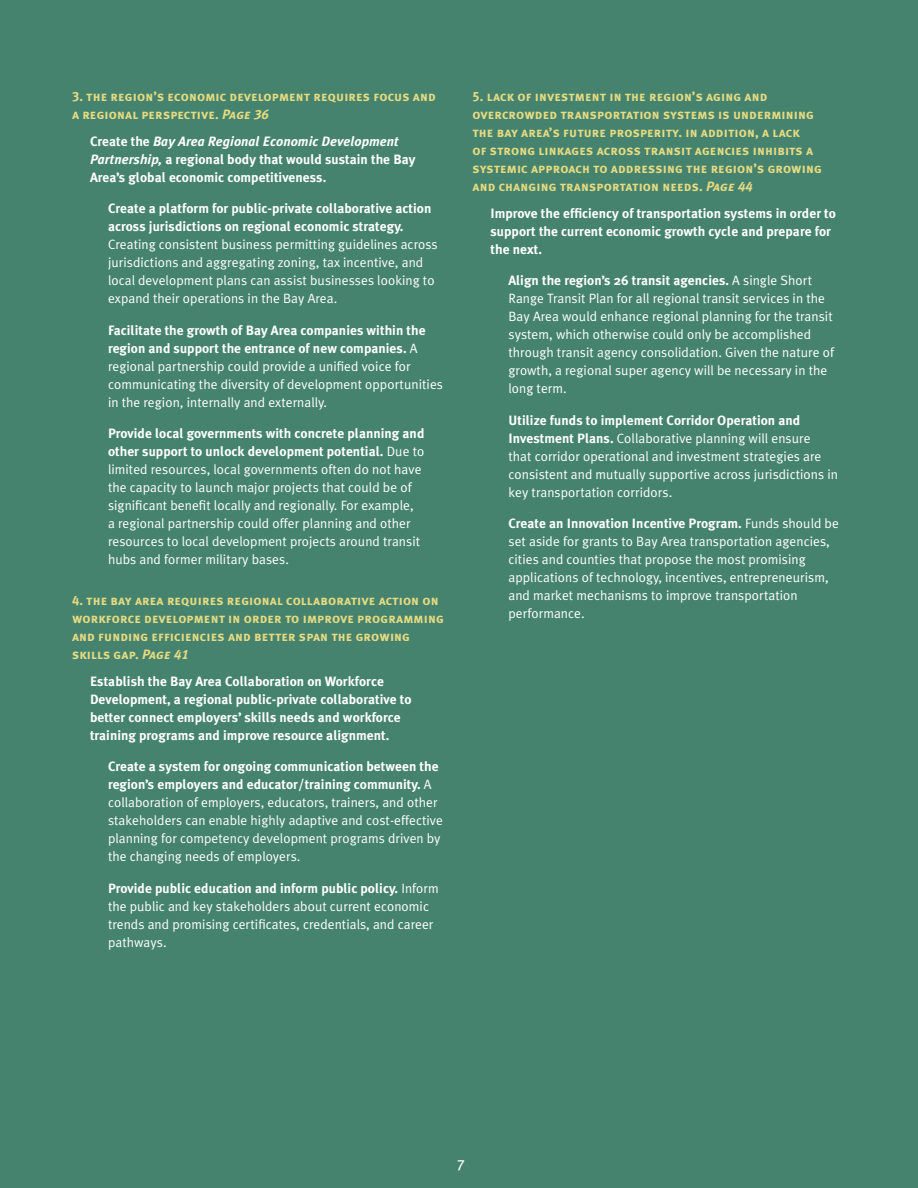
<style>
.page{position:relative;width:918px;height:1188px;background:#45836f}
.page>*{position:absolute;margin:0;border:0;box-sizing:border-box;transform-origin:0 0}
.t1{font:15px "Meta Plus Book Caps";color:#fff}
.t2{font:13.5px/18px "Meta Plus Normal";letter-spacing:.005em;color:#fff}
.t3{font:700 13.5px/18px "Meta Plus";letter-spacing:.005em;color:#fff}
.t4{font:13.5px/18px "Meta Plus Bold Caps";letter-spacing:.01em;color:#e6db81}
.s1{font-style:italic}
.s2{font-family:"Meta Plus Normal";font-weight:400}
.s3{font-family:"Meta Plus";font-weight:700}
</style>
<div class="page">
<p class="t4" style="left:72px;top:87px;width:365px">3. the region’s economic development requires focus and a regional perspective. <span class="s1">Page 36</span></p>
<p class="t3" style="left:90px;top:132px;width:327px">Create the <span class="s1">Bay Area Regional Economic Development<br>Partnership,</span> a regional body that would sustain the Bay<br>Area’s global economic competitiveness.</p>
<p class="t3" style="left:108px;top:199px;width:325px">Create a platform for public-private collaborative action across jurisdictions on regional economic strategy.</p>
<p class="t2" style="left:108px;top:235px;width:331px">Creating consistent business permitting guidelines across jurisdictions and aggregating zoning, tax incentive, and local development plans can assist businesses looking to expand their operations in the Bay Area.</p>
<p class="t3" style="left:108px;top:321px;width:319px">Facilitate the growth of Bay Area companies within the region and support the entrance of new companies. <span class="s2">A</span></p>
<p class="t2" style="left:108px;top:357px;width:337px">regional partnership could provide a unified voice for communicating the diversity of development opportunities in the region, internally and externally.</p>
<p class="t3" style="left:108px;top:424px;width:318px">Provide local governments with concrete planning and other support to unlock development potential. <span class="s2">Due to</span></p>
<p class="t2" style="left:108px;top:460px;width:315px">limited resources, local governments often do not have the capacity to launch major projects that could be of significant benefit locally and regionally. For example, a regional partnership could offer planning and other resources to local development projects around transit hubs and former military bases.</p>
<p class="t4" style="left:72px;top:591px;width:373px">4. the bay area requires regional collaborative action on workforce development in order to improve programming and funding efficiencies and better span the growing skills gap. <span class="s1">Page 41</span></p>
<p class="t3" style="left:90px;top:672px;width:323px">Establish the Bay Area Collaboration on Workforce Development, a regional public-private collaborative to better connect employers’ skills needs and workforce training programs and improve resource alignment.</p>
<p class="t3" style="left:108px;top:757px;width:332px">Create a system for ongoing communication between the region’s employers and educator/training community. <span class="s2">A</span></p>
<p class="t2" style="left:108px;top:793px;width:337px">collaboration of employers, educators, trainers, and other stakeholders can enable highly adaptive and cost-effective planning for competency development programs driven by the changing needs of employers.</p>
<p class="t3" style="left:108px;top:879px;width:332px">Provide public education and inform public policy. <span class="s2">Inform</span></p>
<p class="t2" style="left:108px;top:897px;width:327px">the public and key stakeholders about current economic trends and promising certificates, credentials, and career pathways.</p>
<p class="t4" style="left:472px;top:87px;width:351px">5. lack of investment in the region’s aging and overcrowded transportation systems is undermining the bay area’s future prosperity. in addition, a lack<br>of strong linkages across transit agencies inhibits a systemic approach to addressing the region’s growing and changing transportation needs. <span class="s1">Page 44</span></p>
<p class="t3" style="left:490px;top:204px;width:347px">Improve the efficiency of transportation systems in order to support the current economic growth cycle and prepare for the next.</p>
<p class="t3" style="left:508px;top:271px;width:305px">Align the region’s 26 transit agencies. <span class="s2">A single Short</span></p>
<p class="t2" style="left:508px;top:289px;width:327px">Range Transit Plan for all regional transit services in the Bay Area would enhance regional planning for the transit system, which otherwise could only be accomplished through transit agency consolidation. Given the nature of growth, a regional super agency will be necessary in the long term.</p>
<p class="t3" style="left:508px;top:411px;width:293px">Utilize funds to implement Corridor Operation and</p>
<p class="t2" style="left:508px;top:429px;width:331px"><span class="s3">Investment Plans.</span> Collaborative planning will ensure<br>that corridor operational and investment strategies are consistent and mutually supportive across jurisdictions in key transportation corridors.</p>
<p class="t3" style="left:508px;top:514px;width:332px">Create an Innovation Incentive Program. <span class="s2">Funds should be</span></p>
<p class="t2" style="left:508px;top:532px;width:323px">set aside for grants to Bay Area transportation agencies, cities and counties that propose the most promising applications of technology, incentives, entrepreneurism, and market mechanisms to improve transportation performance.</p>
<p class="t1" style="left:457px;top:1156px;width:10px">7</p>
</div>
